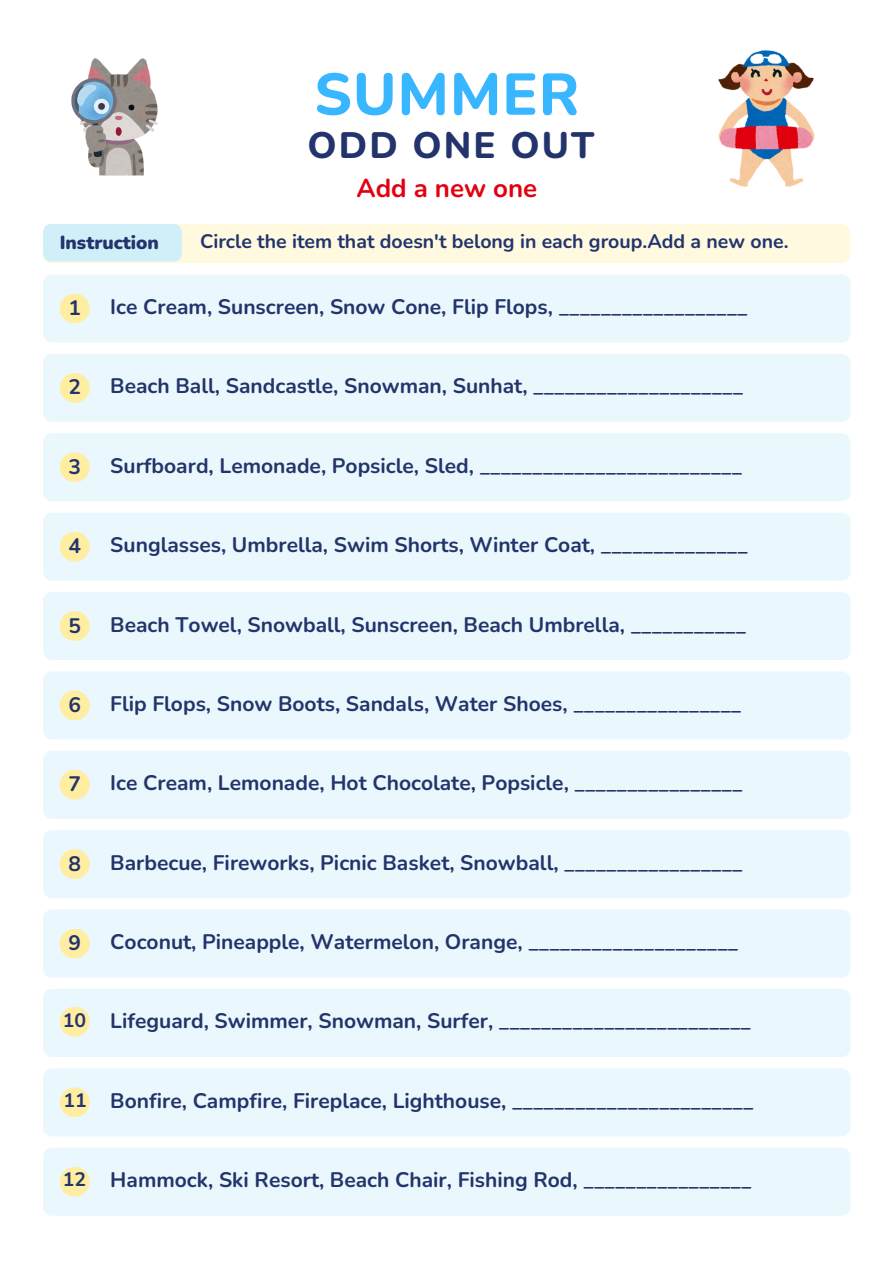
<style>
.page{position:relative;width:894px;height:1264px;background:#fff}
.page>*{position:absolute;margin:0;border:0;box-sizing:border-box;transform-origin:0 0}
.t1{font:800 58.65px "Nunito";letter-spacing:.015em;color:#38b6ff}
.t2{font:800 36.75px "Nunito";letter-spacing:.06em;color:#23346c}
.t3{font:700 25.8px "Nunito";color:#e20010}
.t4{font:700 21px "Nunito";color:#23346c}
.t5{font:700 20.85px "Nunito";color:#23346c}
.t6{font:700 19.5px "Nunito";color:#23346c}
.t7{font:700 19.35px "Nunito";color:#23346c}
.t8{font:900 18.75px "Nunito";color:#23346c}
</style>
<div class="page">
<div style="left:43px;top:224px;width:807px;height:39px;background:#fff9e0"></div>
<div style="left:43px;top:224px;width:139px;height:37px;background:#d1eff9;border-radius:8px"></div>
<div style="left:43px;top:274px;width:807px;height:68px;background:#eaf7fc;border-radius:9px"></div>
<div style="left:60px;top:293px;width:30px;height:30px;background:#ffeda1;border-radius:50%"></div>
<div style="left:43px;top:354px;width:807px;height:68px;background:#eaf7fc;border-radius:9px"></div>
<div style="left:60px;top:373px;width:30px;height:30px;background:#ffeda1;border-radius:50%"></div>
<img style="left:71px;top:58px;width:87px;height:117px">
<img style="left:718px;top:51px;width:95px;height:136px">
<div style="left:43px;top:433px;width:807px;height:68px;background:#eaf7fc;border-radius:9px"></div>
<div style="left:60px;top:452px;width:30px;height:30px;background:#ffeda1;border-radius:50%"></div>
<div style="left:43px;top:512px;width:807px;height:68px;background:#eaf7fc;border-radius:9px"></div>
<div style="left:60px;top:531px;width:30px;height:30px;background:#ffeda1;border-radius:50%"></div>
<div style="left:43px;top:592px;width:807px;height:68px;background:#eaf7fc;border-radius:9px"></div>
<div style="left:60px;top:611px;width:30px;height:30px;background:#ffeda1;border-radius:50%"></div>
<div style="left:43px;top:671px;width:807px;height:68px;background:#eaf7fc;border-radius:9px"></div>
<div style="left:60px;top:690px;width:30px;height:30px;background:#ffeda1;border-radius:50%"></div>
<div style="left:43px;top:750px;width:807px;height:68px;background:#eaf7fc;border-radius:9px"></div>
<div style="left:60px;top:770px;width:30px;height:29px;background:#ffeda1;border-radius:50%"></div>
<div style="left:43px;top:830px;width:807px;height:68px;background:#eaf7fc;border-radius:9px"></div>
<div style="left:60px;top:849px;width:30px;height:30px;background:#ffeda1;border-radius:50%"></div>
<div style="left:43px;top:909px;width:807px;height:68px;background:#eaf7fc;border-radius:9px"></div>
<div style="left:60px;top:928px;width:30px;height:30px;background:#ffeda1;border-radius:50%"></div>
<div style="left:43px;top:988px;width:807px;height:69px;background:#eaf7fc;border-radius:9px"></div>
<div style="left:60px;top:1006px;width:30px;height:30px;background:#ffeda1;border-radius:50%"></div>
<div style="left:43px;top:1068px;width:807px;height:68px;background:#eaf7fc;border-radius:9px"></div>
<div style="left:60px;top:1087px;width:30px;height:30px;background:#ffeda1;border-radius:50%"></div>
<div style="left:43px;top:1147px;width:807px;height:68px;background:#eaf7fc;border-radius:9px"></div>
<div style="left:60px;top:1166px;width:30px;height:30px;background:#ffeda1;border-radius:50%"></div>
<h4 class="t1" style="left:314px;top:55px;width:267px">SUMMER</h4>
<h4 class="t2" style="left:307px;top:120px;width:288px">ODD ONE OUT</h4>
<p class="t3" style="left:356px;top:171px;width:182px">Add a new one</p>
<p class="t8" style="left:60px;top:230px;width:101px">Instruction</p>
<h4 class="t6" style="left:200px;top:229px;width:589px">Circle the item that doesn't belong in each group.Add a new one.</h4>
<p class="t5" style="left:68px;top:294px;width:14px">1</p>
<p class="t4" style="left:110px;top:293px;width:638px">Ice Cream, Sunscreen, Snow Cone, Flip Flops, __________________</p>
<h1 class="t5" style="left:68px;top:373px;width:14px">2</h1>
<h4 class="t4" style="left:110px;top:372px;width:634px">Beach Ball, Sandcastle, Snowman, Sunhat, ____________________</h4>
<p class="t5" style="left:68px;top:452px;width:14px">3</p>
<p class="t4" style="left:110px;top:451px;width:633px">Surfboard, Lemonade, Popsicle, Sled, _________________________</p>
<p class="t5" style="left:68px;top:532px;width:14px">4</p>
<h4 class="t4" style="left:110px;top:531px;width:639px">Sunglasses, Umbrella, Swim Shorts, Winter Coat, ______________</h4>
<p class="t5" style="left:68px;top:611px;width:14px">5</p>
<p class="t4" style="left:110px;top:610px;width:637px">Beach Towel, Snowball, Sunscreen, Beach Umbrella, ___________</p>
<p class="t5" style="left:68px;top:691px;width:14px">6</p>
<h4 class="t4" style="left:110px;top:689px;width:632px">Flip Flops, Snow Boots, Sandals, Water Shoes, ________________</h4>
<h4 class="t5" style="left:68px;top:770px;width:14px">7</h4>
<p class="t4" style="left:110px;top:769px;width:633px">Ice Cream, Lemonade, Hot Chocolate, Popsicle, ________________</p>
<p class="t5" style="left:68px;top:849px;width:14px">8</p>
<h4 class="t4" style="left:110px;top:848px;width:633px">Barbecue, Fireworks, Picnic Basket, Snowball, _________________</h4>
<h4 class="t5" style="left:68px;top:929px;width:14px">9</h4>
<h4 class="t4" style="left:110px;top:927px;width:629px">Coconut, Pineapple, Watermelon, Orange, ____________________</h4>
<p class="t7" style="left:63px;top:1007px;width:25px">10</p>
<p class="t4" style="left:110px;top:1007px;width:642px">Lifeguard, Swimmer, Snowman, Surfer, ________________________</p>
<h4 class="t7" style="left:63px;top:1087px;width:25px">11</h4>
<h4 class="t4" style="left:110px;top:1086px;width:644px">Bonfire, Campfire, Fireplace, Lighthouse, _______________________</h4>
<p class="t7" style="left:63px;top:1166px;width:25px">12</p>
<p class="t4" style="left:110px;top:1165px;width:642px">Hammock, Ski Resort, Beach Chair, Fishing Rod, ________________</p>
</div>
